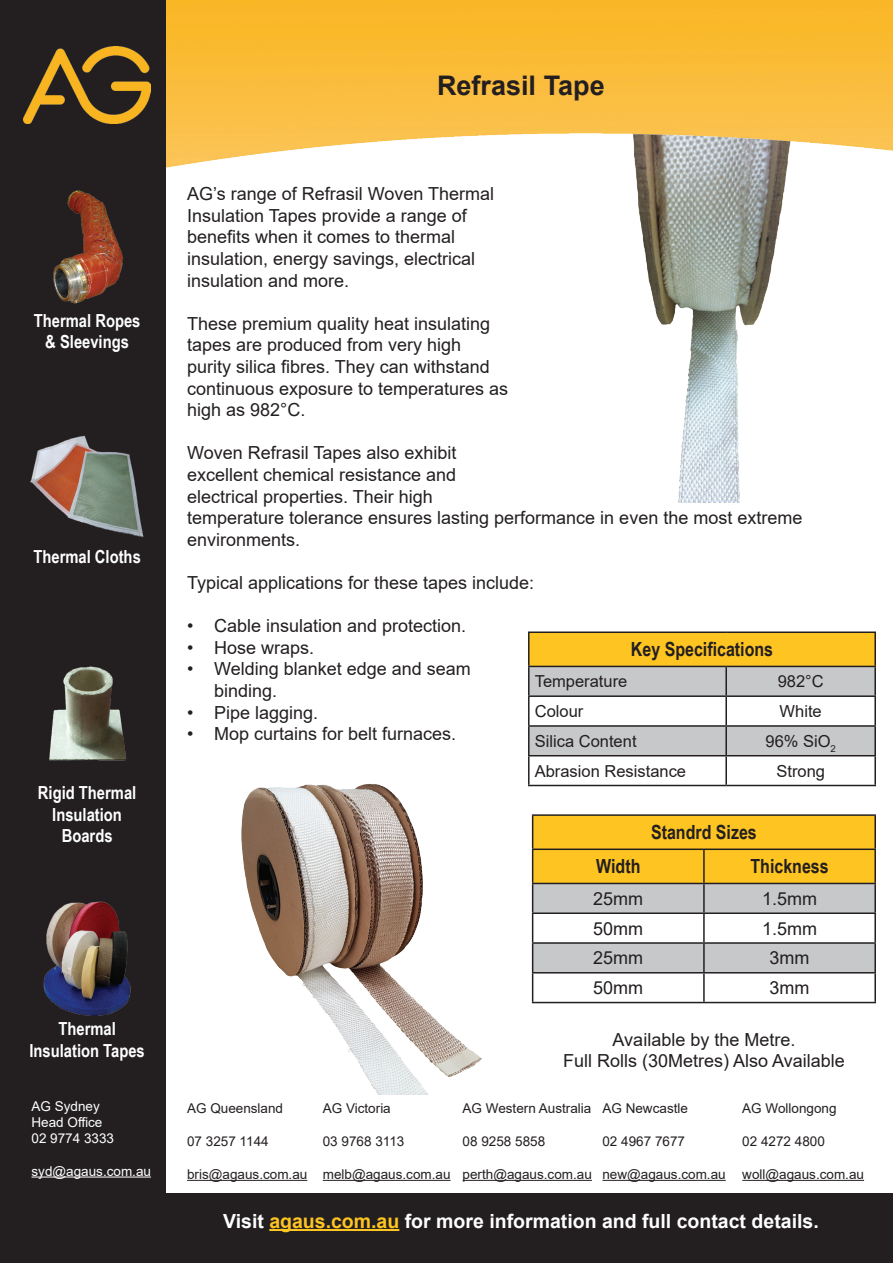
<style>
.page{position:relative;width:893px;height:1263px;background:#fff}
.page>*{position:absolute;margin:0;border:0;box-sizing:border-box;transform-origin:0 0}
.t1{font:700 27px "Arial";color:#231f20}
.t2{font:700 19.5px "Arial";color:#fff}
.t3{font:700 19.5px "Arial Narrow";color:#231f20}
.t4{font:18px/21.6px "Arial";color:#231f20}
.t5{font:700 18px/21.6px "Arial Narrow";color:#fff;text-align:center}
.t6{font:16.5px "Arial";color:#231f20}
.t7{font:13.5px "Arial";color:#231f20}
.t8{font:13.5px/16.2px "Arial";color:#fff}
.s1{color:#fec422}
</style>
<div class="page">
<img style="left:636px;top:179px;width:150px;height:323px">
<img style="left:166px;top:0;width:727px;height:179px">
<div style="left:0;top:0;width:166px;height:1263px;background:#231f20"></div>
<div style="left:0;top:1193px;width:893px;height:70px;background:#231f20"></div>
<hr style="left:187px;top:1180px;width:120px;height:1px;background:#231f20">
<hr style="left:463px;top:1180px;width:129px;height:1px;background:#231f20">
<hr style="left:323px;top:1180px;width:128px;height:1px;background:#231f20">
<hr style="left:602px;top:1180px;width:124px;height:1px;background:#231f20">
<hr style="left:742px;top:1180px;width:122px;height:1px;background:#231f20">
<hr style="left:32px;top:1176px;width:119px;height:1px;background:#fff">
<img style="left:23px;top:47px;width:128px;height:77px">
<hr style="left:269px;top:1229px;width:130px;height:2px;background:#fec422">
<img style="left:241px;top:784px;width:241px;height:310px">
<div style="left:529px;top:632px;width:346px;height:34px;background:#fec422"></div>
<hr style="left:528px;top:631px;width:198px;height:2px;background:#231f20">
<hr style="left:528px;top:633px;width:1px;height:33px;background:#231f20">
<hr style="left:726px;top:631px;width:150px;height:2px;background:#231f20">
<hr style="left:874px;top:633px;width:2px;height:33px;background:#231f20">
<hr style="left:726px;top:666px;width:150px;height:1px;background:#231f20">
<hr style="left:874px;top:697px;width:2px;height:28px;background:#231f20">
<hr style="left:726px;top:695px;width:150px;height:2px;background:#231f20">
<hr style="left:874px;top:667px;width:2px;height:28px;background:#231f20">
<svg style="left:528px;top:666px;width:347px;height:119px"></svg>
<hr style="left:528px;top:785px;width:198px;height:1px;background:#231f20">
<hr style="left:726px;top:725px;width:150px;height:2px;background:#231f20">
<hr style="left:725px;top:727px;width:2px;height:28px;background:#231f20">
<hr style="left:726px;top:755px;width:150px;height:1px;background:#231f20">
<hr style="left:725px;top:756px;width:2px;height:29px;background:#231f20">
<hr style="left:726px;top:785px;width:150px;height:1px;background:#231f20">
<hr style="left:874px;top:727px;width:2px;height:28px;background:#231f20">
<hr style="left:874px;top:756px;width:2px;height:29px;background:#231f20">
<hr style="left:532px;top:814px;width:172px;height:2px;background:#231f20">
<hr style="left:704px;top:814px;width:172px;height:2px;background:#231f20">
<hr style="left:874px;top:816px;width:2px;height:32px;background:#231f20">
<hr style="left:704px;top:848px;width:172px;height:2px;background:#231f20">
<hr style="left:874px;top:850px;width:2px;height:33px;background:#231f20">
<hr style="left:704px;top:883px;width:172px;height:1px;background:#231f20">
<hr style="left:874px;top:914px;width:2px;height:28px;background:#231f20">
<hr style="left:874px;top:944px;width:2px;height:28px;background:#231f20">
<hr style="left:874px;top:973px;width:2px;height:29px;background:#231f20">
<hr style="left:704px;top:912px;width:172px;height:2px;background:#231f20">
<hr style="left:874px;top:884px;width:2px;height:28px;background:#231f20">
<svg style="left:532px;top:815px;width:343px;height:187px"></svg>
<hr style="left:532px;top:972px;width:172px;height:1px;background:#231f20">
<hr style="left:532px;top:1002px;width:172px;height:1px;background:#231f20">
<hr style="left:704px;top:942px;width:172px;height:2px;background:#231f20">
<hr style="left:704px;top:972px;width:172px;height:1px;background:#231f20">
<hr style="left:704px;top:1002px;width:172px;height:1px;background:#231f20">
<img style="left:53px;top:190px;width:70px;height:114px">
<img style="left:30px;top:435px;width:114px;height:102px">
<img style="left:49px;top:666px;width:78px;height:95px">
<img style="left:43px;top:901px;width:88px;height:115px">
<p class="t5" style="left:34px;top:309px;width:108px">Thermal Ropes &amp; Sleevings</p>
<p class="t5" style="left:33px;top:545px;width:109px">Thermal Cloths</p>
<p class="t5" style="left:38px;top:781px;width:100px">Rigid Thermal<br>Insulation<br>Boards</p>
<p class="t5" style="left:29px;top:1017px;width:117px">Thermal<br>Insulation Tapes</p>
<p class="t8" style="left:32px;top:1098px;width:84px">AG Sydney<br>Head Office<br>02 9774 3333</p>
<p class="t8" style="left:32px;top:1163px;width:121px">syd@agaus.com.au</p>
<h1 class="t1" style="left:437px;top:66px;width:169px">Refrasil Tape</h1>
<p class="t4" style="left:187px;top:183px;width:309px">AG’s range of Refrasil Woven Thermal Insulation Tapes provide a range of benefits when it comes to thermal insulation, energy savings, electrical insulation and more.</p>
<p class="t4" style="left:187px;top:313px;width:323px">These premium quality heat insulating tapes are produced from very high purity silica fibres. They can withstand continuous exposure to temperatures as high as 982°C.</p>
<p class="t4" style="left:187px;top:442px;width:617px">Woven Refrasil Tapes also exhibit<br>excellent chemical resistance and<br>electrical properties. Their high<br>temperature tolerance ensures lasting performance in even the most extreme environments.</p>
<p class="t4" style="left:187px;top:572px;width:349px">Typical applications for these tapes include:</p>
<p class="t4" style="left:187px;top:615px;width:281px">• Cable insulation and protection.</p>
<p class="t4" style="left:187px;top:637px;width:129px">• Hose wraps.</p>
<p class="t4" style="left:214px;top:658px;width:258px;text-indent:-27px">• Welding blanket edge and seam binding.</p>
<p class="t4" style="left:187px;top:701px;width:133px">• Pipe lagging.</p>
<p class="t4" style="left:187px;top:723px;width:271px">• Mop curtains for belt furnaces.</p>
<p class="t3" style="left:631px;top:635px;width:144px">Key Specifications</p>
<p class="t6" style="left:535px;top:670px;width:94px">Temperature</p>
<p class="t6" style="left:778px;top:670px;width:48px">982°C</p>
<p class="t6" style="left:535px;top:700px;width:50px">Colour</p>
<p class="t6" style="left:780px;top:700px;width:44px">White</p>
<p class="t6" style="left:535px;top:730px;width:103px">Silica Content</p>
<p class="t6" style="left:765px;top:730px;width:72px">96% SiO<sub>2</sub></p>
<p class="t6" style="left:535px;top:759px;width:153px">Abrasion Resistance</p>
<p class="t6" style="left:776px;top:759px;width:50px">Strong</p>
<p class="t3" style="left:651px;top:818px;width:107px">Standrd Sizes</p>
<p class="t7" style="left:187px;top:1098px;width:98px">AG Queensland</p>
<p class="t7" style="left:187px;top:1132px;width:83px">07 3257 1144</p>
<p class="t7" style="left:187px;top:1165px;width:122px">bris@agaus.com.au</p>
<p class="t7" style="left:323px;top:1098px;width:70px">AG Victoria</p>
<p class="t7" style="left:323px;top:1132px;width:83px">03 9768 3113</p>
<p class="t7" style="left:323px;top:1165px;width:129px">melb@agaus.com.au</p>
<p class="t3" style="left:596px;top:852px;width:46px">Width</p>
<p class="t3" style="left:750px;top:852px;width:80px">Thickness</p>
<p class="t4" style="left:593px;top:888px;width:52px">25mm</p>
<p class="t4" style="left:762px;top:888px;width:57px">1.5mm</p>
<p class="t4" style="left:593px;top:917px;width:52px">50mm</p>
<p class="t4" style="left:762px;top:917px;width:57px">1.5mm</p>
<p class="t4" style="left:593px;top:947px;width:52px">25mm</p>
<p class="t4" style="left:770px;top:947px;width:41px">3mm</p>
<p class="t4" style="left:593px;top:977px;width:52px">50mm</p>
<p class="t4" style="left:770px;top:977px;width:41px">3mm</p>
<p class="t4" style="left:563px;top:1028px;width:283px;text-align:center">Available by the Metre.<br>Full Rolls (30Metres) Also Available</p>
<p class="t7" style="left:463px;top:1098px;width:130px">AG Western Australia</p>
<p class="t7" style="left:463px;top:1132px;width:84px">08 9258 5858</p>
<p class="t7" style="left:463px;top:1165px;width:131px">perth@agaus.com.au</p>
<p class="t7" style="left:602px;top:1098px;width:87px">AG Newcastle</p>
<p class="t7" style="left:602px;top:1132px;width:84px">02 4967 7677</p>
<p class="t7" style="left:602px;top:1165px;width:125px">new@agaus.com.au</p>
<p class="t7" style="left:742px;top:1098px;width:96px">AG Wollongong</p>
<p class="t7" style="left:742px;top:1132px;width:84px">02 4272 4800</p>
<p class="t7" style="left:742px;top:1165px;width:123px">woll@agaus.com.au</p>
<p class="t2" style="left:223px;top:1207px;width:597px">Visit <span class="s1">agaus.com.au</span> for more information and full contact details.</p>
</div>
